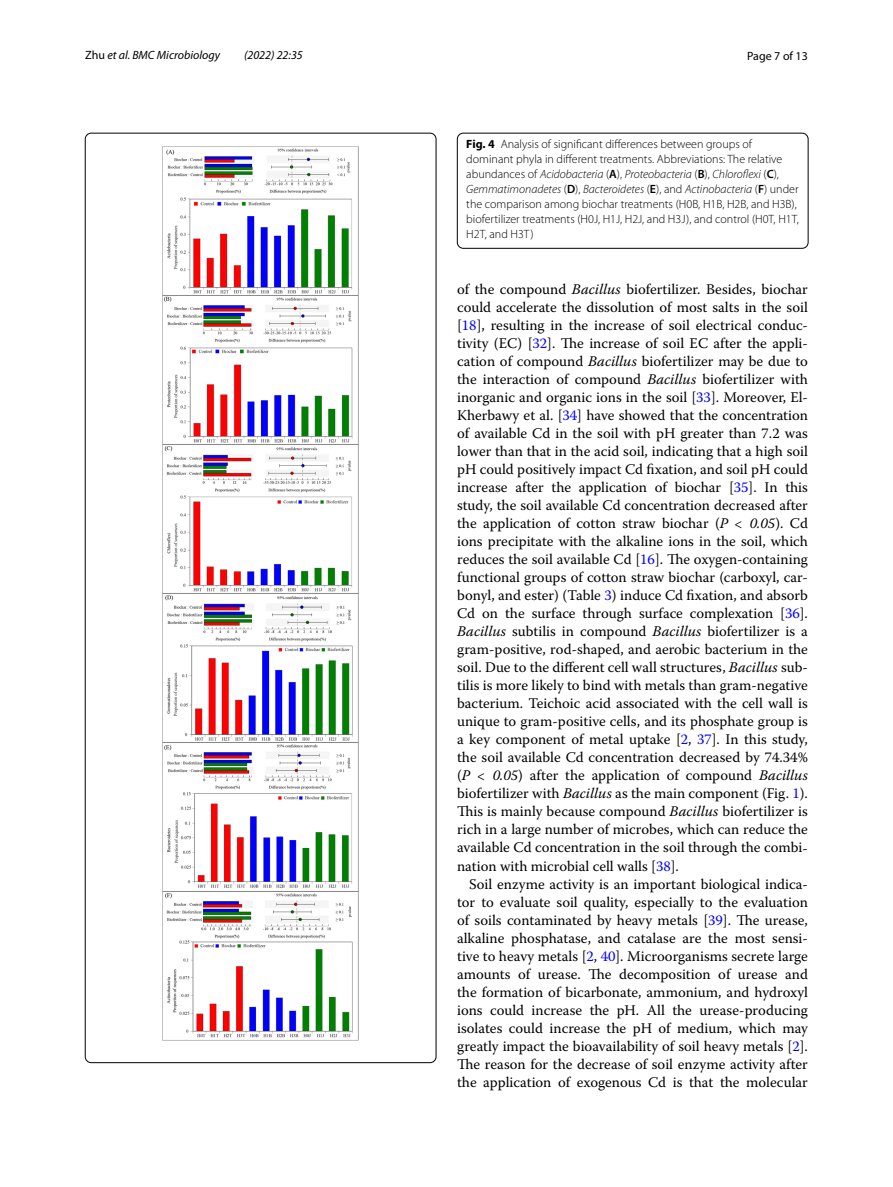
<style>
.page{position:relative;width:893px;height:1187px;background:#fff}
.page>*{position:absolute;margin:0;border:0;box-sizing:border-box;transform-origin:0 0}
.t1{font:14.7px/18px "Warnock Pro";color:#000;text-align:justify}
.t2{font:300 12px/15px "Myriad Pro";color:#000}
.t3{font:italic 12px "Myriad Pro";color:#000}
.t4{font:12px "Myriad Pro";color:#000}
.s1{font-style:normal}
.s2{font-weight:700}
.s3{font-style:italic}
.s4{font-weight:600}
.s5{color:#00f}
</style>
<div class="page">
<img style="left:163px;top:147px;width:195px;height:893px">
<div style="left:457px;top:133px;width:351px;height:115px;border:1px solid #000;border-radius:6px"></div>
<p class="t3" style="left:85px;top:48px;width:136px"><span class="s1">Zhu</span> et al. BMC Microbiology</p>
<p class="t3" style="left:244px;top:48px;width:60px">(2022) 22:35</p>
<p class="t4" style="left:747px;top:48px;width:62px">Page 7 of 13</p>
<p class="t2" style="left:466px;top:137px;width:334px"><span class="s2">Fig. 4</span> Analysis of significant differences between groups of dominant phyla in different treatments. Abbreviations: The relative abundances of <span class="s3">Acidobacteria</span> (<span class="s4">A</span>), <span class="s3">Proteobacteria</span> (<span class="s4">B</span>), <span class="s3">Chloroflexi</span> (<span class="s4">C</span>), <span class="s3">Gemmatimonadetes</span> (<span class="s4">D</span>), <span class="s3">Bacteroidetes</span> (<span class="s4">E</span>), and <span class="s3">Actinobacteria</span> (<span class="s4">F</span>) under the comparison among biochar treatments (H0B, H1B, H2B, and H3B), biofertilizer treatments (H0J, H1J, H2J, and H3J), and control (H0T, H1T, H2T, and H3T)</p>
<p class="t1" style="left:457px;top:280px;width:352px">of the compound <span class="s3">Bacillus</span> biofertilizer. Besides, biochar could accelerate the dissolution of most salts in the soil [<span class="s5">18</span>], resulting in the increase of soil electrical conduc&shy;tivity (EC) [<span class="s5">32</span>]. The increase of soil EC after the appli&shy;cation of compound <span class="s3">Bacillus</span> biofertilizer may be due to the interaction of compound <span class="s3">Bacillus</span> biofertilizer with inorganic and organic ions in the soil [<span class="s5">33</span>]. Moreover, El-Kherbawy et al. [<span class="s5">34</span>] have showed that the concentration of available Cd in the soil with pH greater than 7.2 was lower than that in the acid soil, indicating that a high soil pH could positively impact Cd fixation, and soil pH could increase after the application of biochar [<span class="s5">35</span>]. In this study, the soil available Cd concentration decreased after the application of cotton straw biochar (<span class="s3">P &lt; 0.05</span>). Cd ions precipitate with the alkaline ions in the soil, which reduces the soil available Cd [<span class="s5">16</span>]. The oxygen-containing functional groups of cotton straw biochar (carboxyl, car&shy;bonyl, and ester) (Table <span class="s5">3</span>) induce Cd fixation, and absorb Cd on the surface through surface complexation [<span class="s5">36</span>].<br><span class="s3">Bacillus</span> subtilis in compound <span class="s3">Bacillus</span> biofertilizer is a gram-positive, rod-shaped, and aerobic bacterium in the soil. Due to the different cell wall structures, <span class="s3">Bacillus</span> sub&shy;tilis is more likely to bind with metals than gram-negative bacterium. Teichoic acid associated with the cell wall is unique to gram-positive cells, and its phosphate group is a key component of metal uptake [<span class="s5">2</span>, <span class="s5">37</span>]. In this study, the soil available Cd concentration decreased by 74.34% (<span class="s3">P &lt; 0.05</span>) after the application of compound <span class="s3">Bacillus </span>biofertilizer with <span class="s3">Bacillus</span> as the main component (Fig. <span class="s5">1</span>).<br>This is mainly because compound <span class="s3">Bacillus</span> biofertilizer is rich in a large number of microbes, which can reduce the available Cd concentration in the soil through the combi&shy;nation with microbial cell walls [<span class="s5">38</span>].</p>
<p class="t1" style="left:457px;top:874px;width:352px;text-indent:12px">Soil enzyme activity is an important biological indica&shy;tor to evaluate soil quality, especially to the evaluation of soils contaminated by heavy metals [<span class="s5">39</span>]. The urease, alkaline phosphatase, and catalase are the most sensi&shy;tive to heavy metals [<span class="s5">2</span>, <span class="s5">40</span>]. Microorganisms secrete large amounts of urease. The decomposition of urease and the formation of bicarbonate, ammonium, and hydroxyl ions could increase the pH. All the urease-producing isolates could increase the pH of medium, which may greatly impact the bioavailability of soil heavy metals [<span class="s5">2</span>].<br>The reason for the decrease of soil enzyme activity after the application of exogenous Cd is that the molecular</p>
</div>
